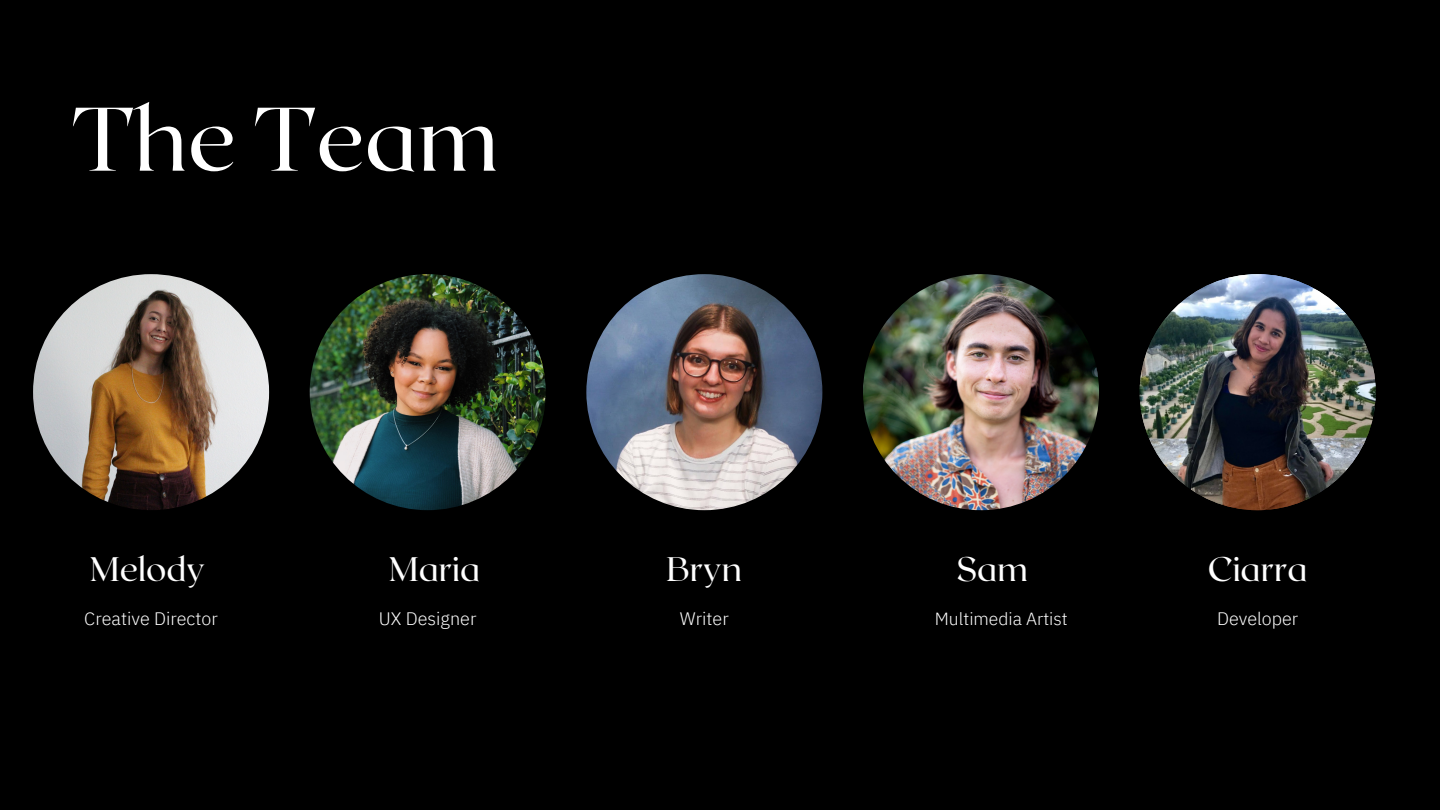
<style>
.page{position:relative;width:1440px;height:810px;background:#000}
.page>*{position:absolute;margin:0;border:0;box-sizing:border-box;transform-origin:0 0}
.t1{font:90px "Roxborough CF";color:#fff}
.t2{font:34px "Roxborough CF";color:#fff}
.t3{font:300 18px "IBM Plex Sans Hebrew";color:#fff}
.t4{font:300 17.5px "IBM Plex Sans Hebrew";color:#fff}
</style>
<div class="page">
<img style="left:863px;top:274px;width:236px;height:236px;border-radius:50%">
<img style="left:586px;top:274px;width:236px;height:236px;border-radius:50%">
<img style="left:310px;top:274px;width:236px;height:236px;border-radius:50%">
<img style="left:33px;top:274px;width:236px;height:236px;border-radius:50%">
<img style="left:1140px;top:274px;width:236px;height:236px;border-radius:50%">
<h1 class="t1" style="left:72px;top:81px;width:428px">The Team</h1>
<h2 class="t2" style="left:90px;top:547px;width:116px">Melody</h2>
<h2 class="t2" style="left:389px;top:547px;width:93px">Maria</h2>
<h2 class="t2" style="left:667px;top:547px;width:77px">Bryn</h2>
<h2 class="t2" style="left:956px;top:547px;width:73px">Sam</h2>
<h2 class="t2" style="left:1208px;top:547px;width:101px">Ciarra</h2>
<p class="t3" style="left:84px;top:607px;width:135px">Creative Director</p>
<p class="t3" style="left:379px;top:607px;width:99px">UX Designer</p>
<p class="t3" style="left:680px;top:607px;width:50px">Writer</p>
<p class="t4" style="left:935px;top:607px;width:134px">Multimedia Artist</p>
<p class="t3" style="left:1217px;top:607px;width:83px">Developer</p>
</div>
